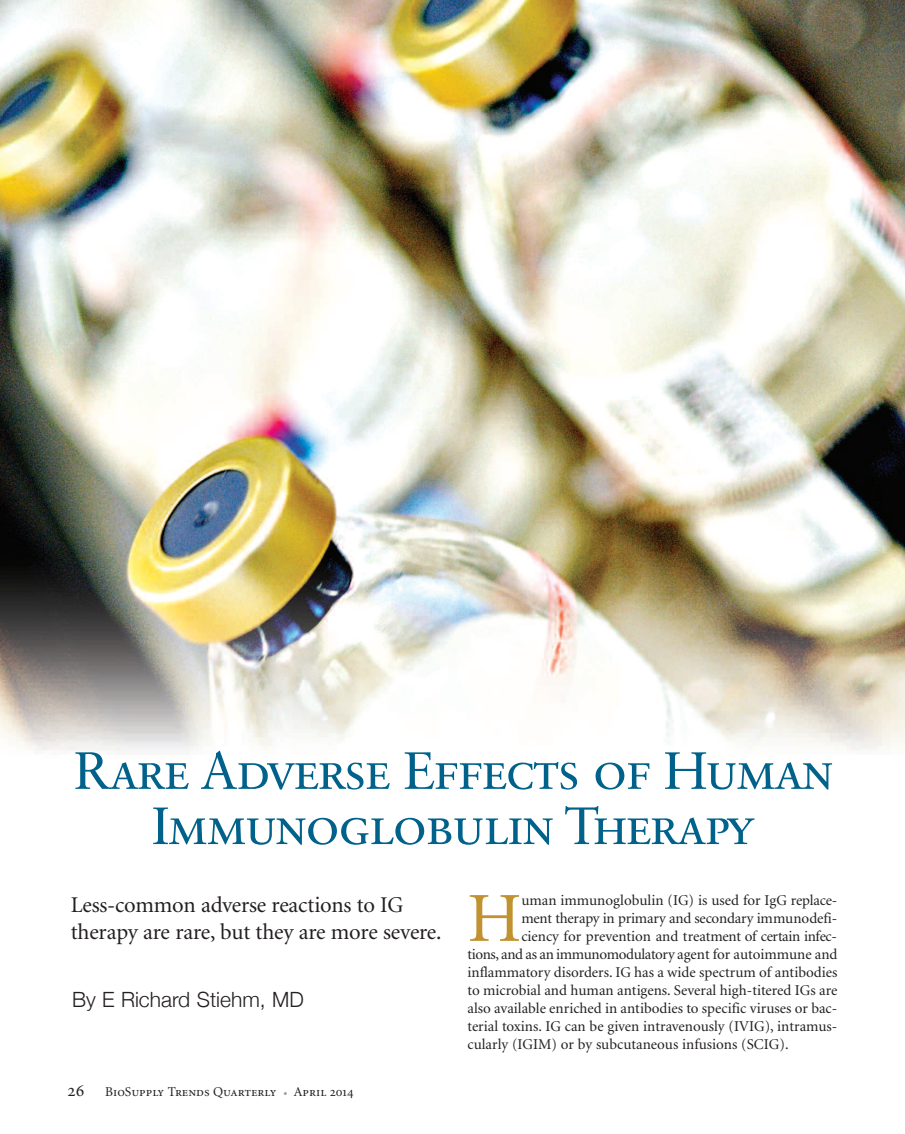
<style>
.page{position:relative;width:905px;height:1134px;background:#fff}
.page>*{position:absolute;margin:0;border:0;box-sizing:border-box;transform-origin:0 0}
.t1{font:70.35px "Minion";color:#c19230}
.t2{font:52.5px/55.2px "Sabon Roman SC";letter-spacing:-.04em;color:#00628b;text-align:center}
.t3{font:22.5px/27px "Minion";letter-spacing:-.01em;color:#231f20}
.t4{font:300 21px "Helvetica Neue";color:#231f20}
.t5{font:15px "Minion";color:#231f20}
.t6{font:15px "Minion";letter-spacing:-.025em;color:#231f20}
.t7{font:13.5px "Minion Regular SC";color:#231f20}
.s1{font-size:18px}
.s2{color:#939598}
</style>
<div class="page">
<img style="left:0;top:0;width:904px;height:751px">
<h2 class="t2" style="left:73px;top:747px;width:761px">Rare Adverse Effects of Human<br>Immunoglobulin Therapy</h2>
<h3 class="t3" style="left:71px;top:893px;width:372px">Less-common adverse reactions to IG therapy are rare, but they are more severe.</h3>
<h1 class="t1" style="left:467px;top:891px;width:55px">H</h1>
<p class="t5" style="left:521px;top:894px;width:317px">uman immunoglobulin (IG) is used for IgG replace-</p>
<p class="t5" style="left:521px;top:912px;width:317px">ment therapy in primary and secondary immunodefi-</p>
<p class="t5" style="left:521px;top:930px;width:317px">ciency for prevention and treatment of certain infec-</p>
<p class="t6" style="left:467px;top:948px;width:371px">tions, and as an immunomodulatory agent for autoimmune and</p>
<p class="t5" style="left:467px;top:966px;width:371px">inflammatory disorders. IG has a wide spectrum of antibodies</p>
<p class="t5" style="left:467px;top:984px;width:371px">to microbial and human antigens. Several high-titered IGs are</p>
<p class="t5" style="left:467px;top:1002px;width:371px">also available enriched in antibodies to specific viruses or bac-</p>
<p class="t5" style="left:467px;top:1020px;width:371px">terial toxins. IG can be given intravenously (IVIG), intramus-</p>
<p class="t5" style="left:467px;top:1038px;width:322px">cularly (IGIM) or by subcutaneous infusions (SCIG).</p>
<h3 class="t4" style="left:72px;top:986px;width:233px">By E Richard Stiehm, MD</h3>
<p class="t7" style="left:68px;top:1087px;width:287px"><span class="s1">26</span> BioSupply Trends Quarterly <span class="s2">•</span> April 2014</p>
</div>
